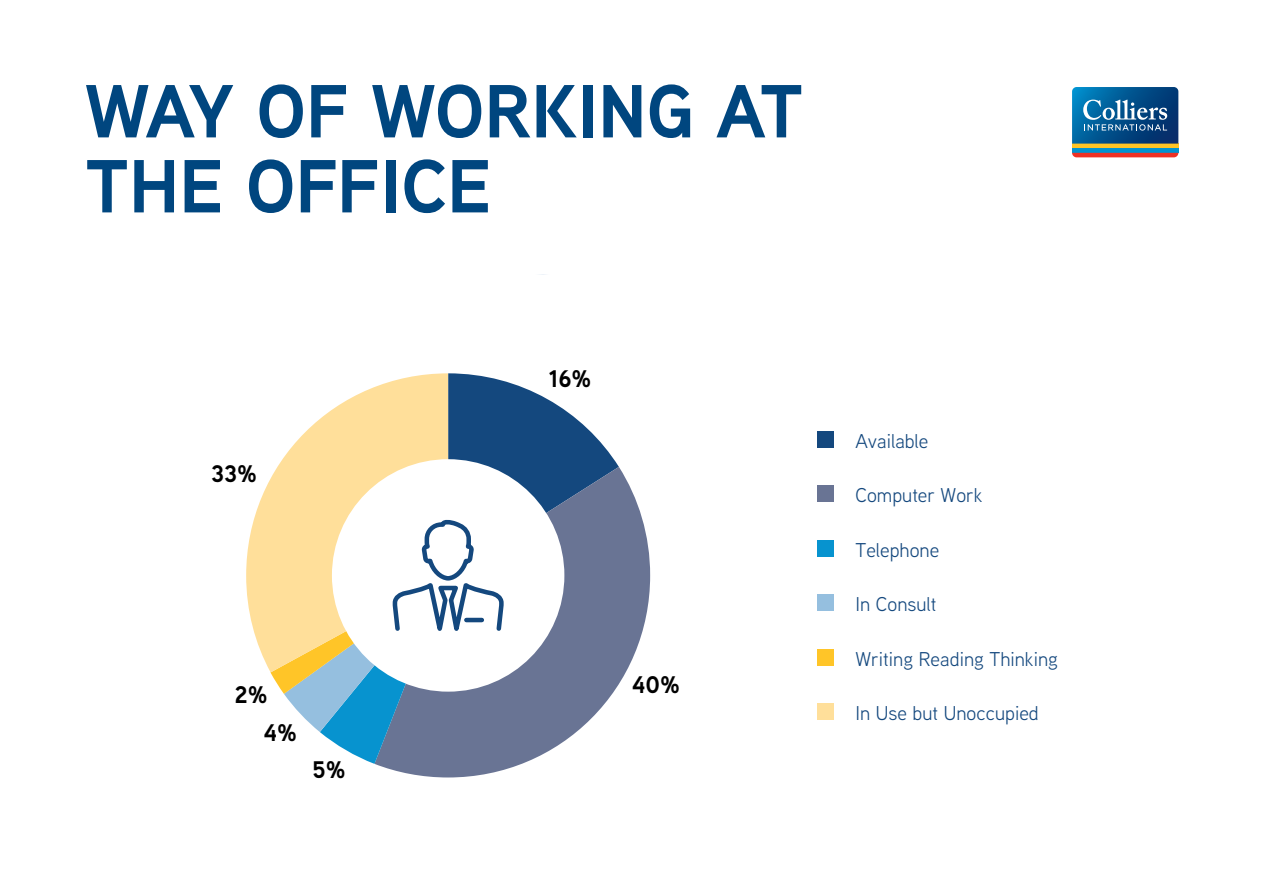
<style>
.page{position:relative;width:1263px;height:893px;background:#fff}
.page>*{position:absolute;margin:0;border:0;box-sizing:border-box;transform-origin:0 0}
.t1{font:700 75px/75px "Aaux Next";color:#00467f}
.t2{font:700 24px "Aaux Next";color:#000}
.t3{font:19.95px "Aaux Next";color:#14487e}
</style>
<div class="page">
<svg style="left:1072px;top:87px;width:107px;height:71px;background:#3a6d90"></svg>
<div style="left:817px;top:431px;width:16px;height:16px;background:#14487e"></div>
<div style="left:817px;top:485px;width:16px;height:17px;background:#697494"></div>
<div style="left:817px;top:540px;width:16px;height:17px;background:#0793cf"></div>
<div style="left:817px;top:594px;width:16px;height:17px;background:#95bfdf"></div>
<div style="left:817px;top:649px;width:16px;height:16px;background:#ffc528"></div>
<div style="left:817px;top:703px;width:16px;height:17px;background:#ffdf9a"></div>
<svg style="left:375px;top:467px;width:275px;height:310px"></svg>
<svg style="left:246px;top:480px;width:24px;height:191px;fill:#ffdf9a"></svg>
<svg style="left:270px;top:373px;width:349px;height:391px"></svg>
<h1 class="t1" style="left:85px;top:72px;width:720px">WAY OF WORKING AT<br>THE OFFICE</h1>
<p class="t2" style="left:211px;top:457px;width:48px">33%</p>
<p class="t2" style="left:234px;top:677px;width:35px">2%</p>
<p class="t2" style="left:264px;top:715px;width:35px">4%</p>
<p class="t2" style="left:313px;top:753px;width:35px">5%</p>
<p class="t2" style="left:549px;top:361px;width:44px">16%</p>
<p class="t2" style="left:632px;top:668px;width:49px">40%</p>
<p class="t3" style="left:855px;top:428px;width:74px">Available</p>
<p class="t3" style="left:855px;top:482px;width:128px">Computer Work</p>
<p class="t3" style="left:855px;top:536px;width:85px">Telephone</p>
<p class="t3" style="left:855px;top:591px;width:82px">In Consult</p>
<p class="t3" style="left:855px;top:645px;width:204px">Writing Reading Thinking</p>
<p class="t3" style="left:855px;top:700px;width:185px">In Use but Unoccupied</p>
</div>
